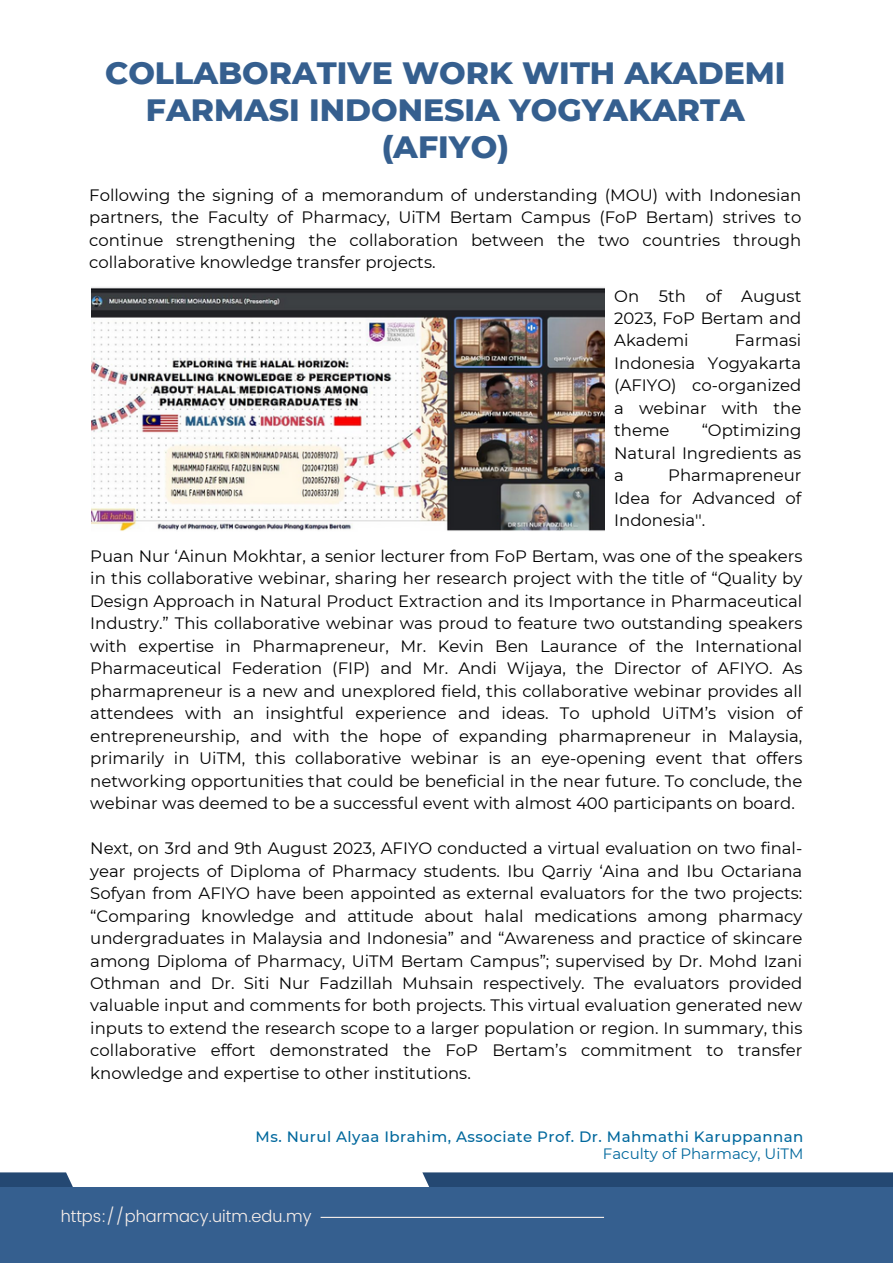
<style>
.page{position:relative;width:893px;height:1264px;background:#fff}
.page>*{position:absolute;margin:0;border:0;box-sizing:border-box;transform-origin:0 0}
.t1{font:800 31.5px/37px "Montserrat";color:#355f8f;text-align:center}
.t2{font:16.5px/22.5px "Montserrat";color:#000;text-align:justify}
.t3{font:300 16.5px "Poppins";color:#f8efea}
.t4{font:500 15px "Montserrat";letter-spacing:.03em;color:#00689d}
.t5{font:15px "Montserrat";color:#00689d}
</style>
<div class="page">
<img style="left:91px;top:287px;width:513px;height:244px">
<div style="left:422px;top:1172px;width:470px;height:90px;background:#244872"></div>
<svg style="left:0;top:1172px;width:73px;height:15px"></svg>
<div style="left:0;top:1187px;width:892px;height:75px;background:#355f8f"></div>
<hr style="left:320px;top:1216px;width:284px;height:1px;background:#f8efea">
<p class="t1" style="left:105px;top:54px;width:681px">COLLABORATIVE WORK WITH AKADEMI<br>FARMASI INDONESIA YOGYAKARTA (AFIYO)</p>
<p class="t2" style="left:89px;top:184px;width:713px">Following the signing of a memorandum of understanding (MOU) with Indonesian partners, the Faculty of Pharmacy, UiTM Bertam Campus (FoP Bertam) strives to continue strengthening the collaboration between the two countries through collaborative knowledge transfer projects.</p>
<p class="t2" style="left:614px;top:284px;width:189px">On 5th of August 2023, FoP Bertam and Akademi</p>
<p class="t2" style="left:614px;top:329px;width:189px;text-indent:121px">Farmasi Indonesia Yogyakarta (AFIYO) co-organized a webinar with the theme</p>
<p class="t2" style="left:614px;top:419px;width:189px;text-indent:87px">“Optimizing Natural Ingredients as a</p>
<p class="t2" style="left:614px;top:464px;width:189px;text-indent:54px">Pharmapreneur Idea for Advanced of Indonesia''.</p>
<p class="t2" style="left:90px;top:544px;width:713px">Puan Nur ‘Ainun Mokhtar, a senior lecturer from FoP Bertam, was one of the speakers in this collaborative webinar, sharing her research project with the title of “Quality by Design Approach in Natural Product Extraction and its Importance in Pharmaceutical Industry.” This collaborative webinar was proud to feature two outstanding speakers with expertise in Pharmapreneur, Mr. Kevin Ben Laurance of the International Pharmaceutical Federation (FIP) and Mr. Andi Wijaya, the Director of AFIYO. As pharmapreneur is a new and unexplored field, this collaborative webinar provides all attendees with an insightful experience and ideas. To uphold UiTM’s vision of entrepreneurship, and with the hope of expanding pharmapreneur in Malaysia, primarily in UiTM, this collaborative webinar is an eye-opening event that offers networking opportunities that could be beneficial in the near future. To conclude, the webinar was deemed to be a successful event with almost 400 participants on board.</p>
<p class="t2" style="left:90px;top:836px;width:713px">Next, on 3rd and 9th August 2023, AFIYO conducted a virtual evaluation on two final&shy;year projects of Diploma of Pharmacy students. Ibu Qarriy ‘Aina and Ibu Octariana Sofyan from AFIYO have been appointed as external evaluators for the two projects: “Comparing knowledge and attitude about halal medications among pharmacy undergraduates in Malaysia and Indonesia” and “Awareness and practice of skincare among Diploma of Pharmacy, UiTM Bertam Campus”; supervised by Dr. Mohd Izani Othman and Dr. Siti Nur Fadzillah Muhsain respectively. The evaluators provided valuable input and comments for both projects. This virtual evaluation generated new inputs to extend the research scope to a larger population or region. In summary, this collaborative effort demonstrated the FoP Bertam’s commitment to transfer knowledge and expertise to other institutions.</p>
<p class="t4" style="left:255px;top:1127px;width:549px">Ms. Nurul Alyaa Ibrahim, Associate Prof. Dr. Mahmathi Karuppannan</p>
<p class="t5" style="left:603px;top:1144px;width:202px">Faculty of Pharmacy, UiTM</p>
<p class="t3" style="left:61px;top:1207px;width:252px">https://pharmacy.uitm.edu.my</p>
</div>
